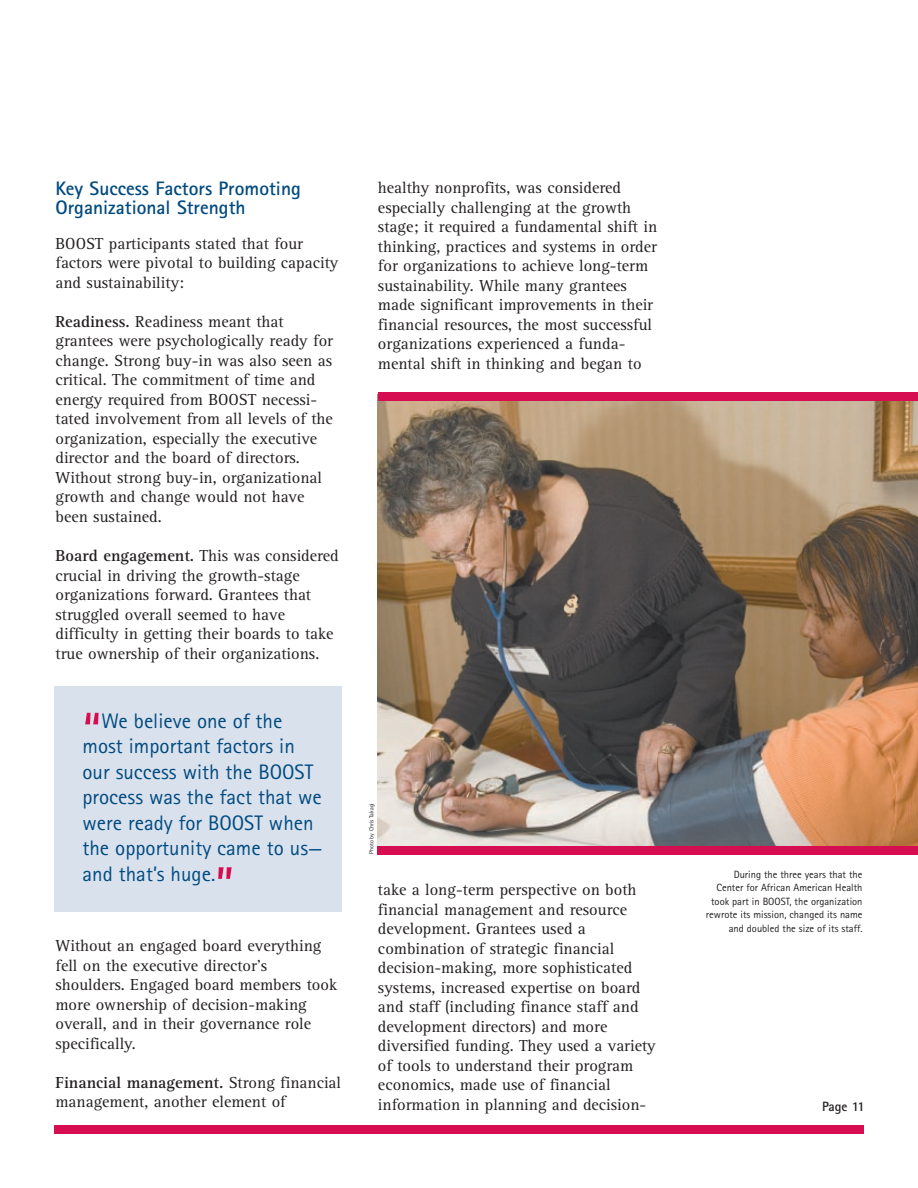
<style>
.page{position:relative;width:918px;height:1188px;background:#fff}
.page>*{position:absolute;margin:0;border:0;box-sizing:border-box;transform-origin:0 0}
.t1{font:54px "Rotis Rose Sans";color:#d60e51}
.t2{font:21px/25.5px "Rotis Rose Sans";color:#004a7f}
.t3{font:700 19.5px/19.5px "Rotis Rose Sans";color:#004a7f}
.t4{font:16.5px/19.5px "Rotis Rose Serif";color:#231f20}
.t5{font:700 13.5px "Rotis Rose Sans";letter-spacing:-.02em;color:#231f20}
.t6{font:10.5px/13.5px "Rotis Rose Sans";color:#231f20;text-align:right}
.t7{font:6px "Rotis Rose Sans";color:#231f20}
.s1{font-weight:700}
</style>
<div class="page">
<div style="left:54px;top:1125px;width:810px;height:9px;background:#d60e51"></div>
<img style="left:378px;top:401px;width:540px;height:445px">
<div style="left:378px;top:392px;width:540px;height:9px;background:#d60e51"></div>
<div style="left:378px;top:846px;width:540px;height:9px;background:#d60e51"></div>
<div style="left:54px;top:686px;width:288px;height:226px;background:#d9e1ed"></div>
<p class="t3" style="left:56px;top:181px;width:247px">Key Success Factors Promoting<br>Organizational Strength</p>
<p class="t4" style="left:56px;top:235px;width:284px">BOOST participants stated that four factors were pivotal to building capacity and sustainability:</p>
<p class="t4" style="left:56px;top:313px;width:279px"><span class="s1">Readiness.</span> Readiness meant that grantees were psychologically ready for change. Strong buy-in was also seen as critical. The commitment of time and energy required from BOOST necessi&shy;tated involvement from all levels of the organization, especially the executive director and the board of directors.<br>Without strong buy-in, organizational growth and change would not have been sustained.</p>
<p class="t4" style="left:56px;top:547px;width:285px"><span class="s1">Board engagement.</span> This was considered crucial in driving the growth-stage organizations forward. Grantees that struggled overall seemed to have difficulty in getting their boards to take true ownership of their organizations.</p>
<h1 class="t1" style="left:82px;top:713px;width:21px">“</h1>
<p class="t2" style="left:82px;top:710px;width:242px;text-indent:19px">We believe one of the most important factors in our success with the BOOST process was the fact that we were ready for BOOST when the opportunity came to us— and that’s huge.</p>
<h1 class="t1" style="left:215px;top:867px;width:21px">”</h1>
<p class="t4" style="left:56px;top:937px;width:283px">Without an engaged board everything fell on the executive director’s shoulders. Engaged board members took more ownership of decision-making overall, and in their governance role specifically.</p>
<p class="t4" style="left:56px;top:1074px;width:287px"><span class="s1">Financial management.</span> Strong financial management, another element of</p>
<p class="t4" style="left:378px;top:179px;width:281px">healthy nonprofits, was considered especially challenging at the growth stage; it required a fundamental shift in thinking, practices and systems in order for organizations to achieve long-term sustainability. While many grantees made significant improvements in their financial resources, the most successful organizations experienced a funda&shy;mental shift in thinking and began to</p>
<p class="t7" style="left:369px;top:854px;width:52px;rotate:-90deg">Photo by Chris Takagi</p>
<p class="t4" style="left:378px;top:881px;width:279px">take a long-term perspective on both financial management and resource development. Grantees used a combination of strategic financial decision-making, more sophisticated systems, increased expertise on board and staff (including finance staff and development directors) and more diversified funding. They used a variety of tools to understand their program economics, made use of financial information in planning and decision-</p>
<p class="t6" style="left:706px;top:868px;width:158px">During the three years that the Center for African American Health took part in BOOST, the organization rewrote its mission, changed its name and doubled the size of its staff.</p>
<p class="t5" style="left:822px;top:1101px;width:44px">Page 11</p>
</div>
